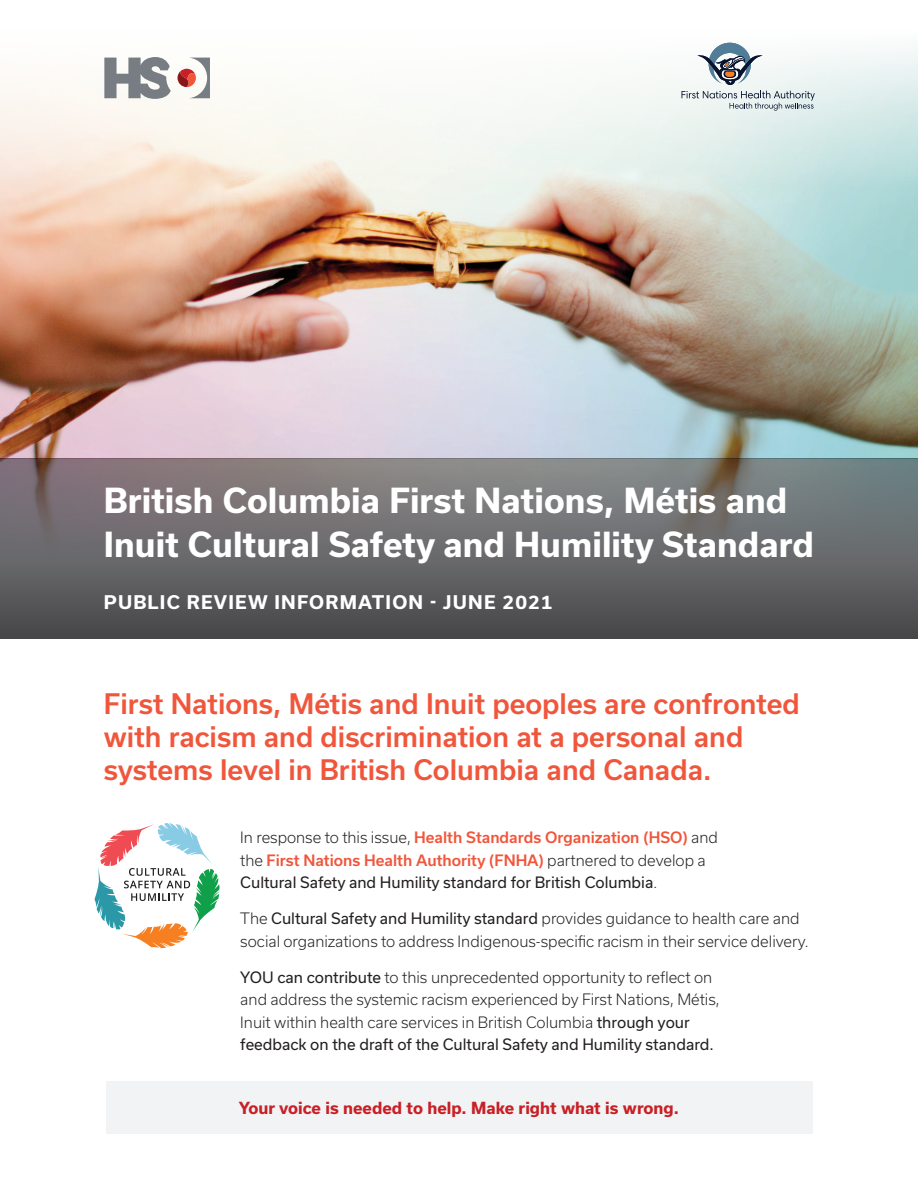
<style>
.page{position:relative;width:918px;height:1188px;background:#fff}
.page>*{position:absolute;margin:0;border:0;box-sizing:border-box;transform-origin:0 0}
.t1{font:700 33px/43.5px "Usual";letter-spacing:.005em;color:#fff}
.t2{font:500 27px/33px "Usual";color:#f0563b}
.t3{font:700 18px "Usual";letter-spacing:.07em;color:#fff}
.t4{font:700 15.9px "Usual";color:#c82026}
.t5{font:300 15px/22.5px "Usual";color:#231f20}
.t6{font:500 15px/22.5px "Usual";color:#f0563b}
.s1{font-weight:300;color:#231f20}
.s2{font-weight:400;color:#231f20}
.s3{font-weight:400}
</style>
<div class="page">
<img style="left:0;top:202px;width:918px;height:53px">
<img style="left:0;top:255px;width:918px;height:203px">
<svg style="left:0;top:42px;width:918px;height:160px"></svg>
<svg style="left:0;top:458px;width:918px;height:181px;background:#68686a"></svg>
<div style="left:106px;top:1081px;width:706px;height:53px;background:#f2f3f4"></div>
<svg style="left:104px;top:57px;width:67px;height:42px"></svg>
<svg style="left:178px;top:58px;width:32px;height:40px"></svg>
<svg style="left:682px;top:43px;width:133px;height:68px"></svg>
<svg style="left:95px;top:823px;width:125px;height:125px"></svg>
<h1 class="t1" style="left:104px;top:479px;width:712px">British Columbia First Nations, Métis and<br>Inuit Cultural Safety and Humility Standard</h1>
<p class="t3" style="left:104px;top:591px;width:450px">PUBLIC REVIEW INFORMATION - JUNE 2021</p>
<h2 class="t2" style="left:104px;top:688px;width:698px">First Nations, Métis and Inuit peoples are confronted with racism and discrimination at a personal and systems level in British Columbia and Canada.</h2>
<p class="t6" style="left:240px;top:826px;width:479px"><span class="s1">In response to this issue,</span> Health Standards Organization (HSO) <span class="s1">and the</span> First Nations Health Authority (FNHA) <span class="s1">partnered to develop a<br></span><span class="s2">Cultural Safety and Humility standard for British Columbia</span><span class="s1">.</span></p>
<p class="t5" style="left:240px;top:907px;width:570px">The <span class="s3">Cultural Safety and Humility standard</span> provides guidance to health care and social organizations to address Indigenous-specific racism in their service delivery.</p>
<p class="t5" style="left:240px;top:966px;width:481px"><span class="s3">YOU can contribute</span> to this unprecedented opportunity to reflect on and address the systemic racism experienced by First Nations, Métis, Inuit within health care services in British Columbia <span class="s3">through your feedback on the draft of the Cultural Safety and Humility standard.</span></p>
<p class="t4" style="left:239px;top:1098px;width:442px">Your voice is needed to help. Make right what is wrong.</p>
</div>
